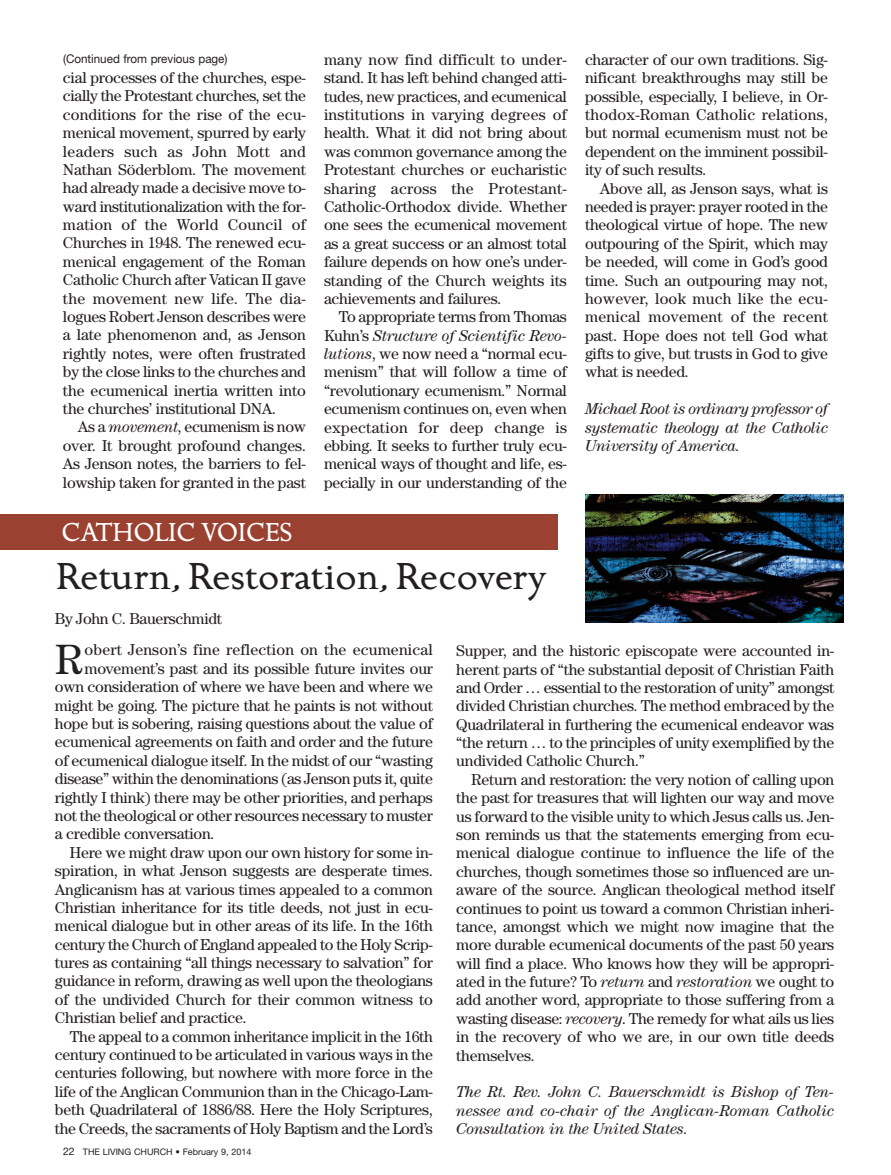
<style>
.page{position:relative;width:891px;height:1175px;background:#fff}
.page>*{position:absolute;margin:0;border:0;box-sizing:border-box;transform-origin:0 0}
.t1{font:42.45px "Century";color:#231f20}
.t2{font:39px "Golden Cockerel ITC";color:#231f20}
.t3{font:27px "Golden Cockerel ITC";color:#fff}
.t4{font:15.75px/18.5px "Century";letter-spacing:-.015em;color:#231f20;text-align:justify}
.t5{font:italic 15.75px/18.5px "Century";letter-spacing:-.02em;color:#231f20;text-align:justify}
.t6{font:15.75px "Century";letter-spacing:.01em;color:#231f20}
.t7{font:12px "Helvetica Neue";color:#231f20}
.t8{font:9px "Helvetica Neue";color:#231f20}
.s1{font-style:italic}
.s2{font-size:10.5px}
</style>
<div class="page">
<div style="left:0;top:514px;width:558px;height:35px;background:#9a4131"></div>
<img style="left:585px;top:494px;width:259px;height:128px">
<p class="t7" style="left:63px;top:55px;width:166px">(Continued from previous page)</p>
<p class="t4" style="left:63px;top:70px;width:245px">cial processes of the churches, espe&shy;cially the Protestant churches, set the conditions for the rise of the ecu&shy;menical movement, spurred by early leaders such as John Mott and Nathan Söderblom. The movement had already made a decisive move to&shy;ward institutionalization with the for&shy;mation of the World Council of Churches in 1948. The renewed ecu&shy;menical engagement of the Roman Catholic Church after Vatican II gave the movement new life. The dia&shy;logues Robert Jenson describes were a late phenomenon and, as Jenson rightly notes, were often frustrated by the close links to the churches and the ecumenical inertia written into the churches’ institutional DNA.</p>
<p class="t4" style="left:63px;top:419px;width:245px;text-indent:15px">As a <span class="s1">movement</span>, ecumenism is now over. It brought profound changes.<br>As Jenson notes, the barriers to fel&shy;lowship taken for granted in the past</p>
<h3 class="t3" style="left:62px;top:523px;width:232px">CATHOLIC VOICES</h3>
<p class="t4" style="left:324px;top:52px;width:245px">many now find difficult to under&shy;stand. It has left behind changed atti&shy;tudes, new practices, and ecumenical institutions in varying degrees of health. What it did not bring about was common governance among the Protestant churches or eucharistic sharing across the Protestant-Catholic-Orthodox divide. Whether one sees the ecumenical movement as a great success or an almost total failure depends on how one’s under&shy;standing of the Church weights its achievements and failures.</p>
<p class="t4" style="left:324px;top:309px;width:245px;text-indent:15px">To appropriate terms from Thomas Kuhn’s <span class="s1">Structure of Scientific Revo&shy;lutions</span>, we now need a “normal ecu&shy;menism” that will follow a time of “revolutionary ecumenism.” Normal ecumenism continues on, even when expectation for deep change is ebbing. It seeks to further truly ecu&shy;menical ways of thought and life, es&shy;pecially in our understanding of the</p>
<h2 class="t2" style="left:56px;top:561px;width:492px">Return, Restoration, Recovery</h2>
<p class="t4" style="left:585px;top:52px;width:245px">character of our own traditions. Sig&shy;nificant breakthroughs may still be possible, especially, I believe, in Or&shy;thodox-Roman Catholic relations, but normal ecumenism must not be dependent on the imminent possibil&shy;ity of such results.</p>
<p class="t4" style="left:585px;top:180px;width:245px;text-indent:15px">Above all, as Jenson says, what is needed is prayer: prayer rooted in the theological virtue of hope. The new outpouring of the Spirit, which may be needed, will come in God’s good time. Such an outpouring may not, however, look much like the ecu&shy;menical movement of the recent past. Hope does not tell God what gifts to give, but trusts in God to give what is needed.</p>
<p class="t5" style="left:585px;top:401px;width:245px">Michael Root is ordinary professor of systematic theology at the Catholic University of America.</p>
<p class="t4" style="left:55px;top:610px;width:169px">By John C. Bauerschmidt</p>
<h1 class="t1" style="left:55px;top:644px;width:30px">R</h1>
<p class="t6" style="left:85px;top:644px;width:350px">obert Jenson’s fine reflection on the ecumenical</p>
<p class="t4" style="left:85px;top:660px;width:350px">movement’s past and its possible future invites our</p>
<p class="t4" style="left:55px;top:679px;width:379px">own consideration of where we have been and where we</p>
<p class="t4" style="left:55px;top:697px;width:380px">might be going. The picture that he paints is not without</p>
<p class="t4" style="left:55px;top:716px;width:380px">hope but is sobering, raising questions about the value of</p>
<p class="t4" style="left:55px;top:734px;width:380px">ecumenical agreements on faith and order and the future</p>
<p class="t4" style="left:55px;top:752px;width:380px">of ecumenical dialogue itself. In the midst of our “wasting</p>
<p class="t4" style="left:55px;top:771px;width:379px">disease” within the denominations (as Jenson puts it, quite</p>
<p class="t4" style="left:55px;top:789px;width:379px">rightly I think) there may be other priorities, and perhaps</p>
<p class="t4" style="left:55px;top:807px;width:379px">not the theological or other resources necessary to muster</p>
<p class="t4" style="left:55px;top:826px;width:161px">a credible conversation.</p>
<p class="t4" style="left:70px;top:844px;width:365px">Here we might draw upon our own history for some in-</p>
<p class="t4" style="left:55px;top:863px;width:380px">spiration, in what Jenson suggests are desperate times.</p>
<p class="t4" style="left:55px;top:881px;width:380px">Anglicanism has at various times appealed to a common</p>
<p class="t4" style="left:55px;top:899px;width:380px">Christian inheritance for its title deeds, not just in ecu-</p>
<p class="t4" style="left:55px;top:918px;width:380px">menical dialogue but in other areas of its life. In the 16th</p>
<p class="t4" style="left:55px;top:936px;width:379px">century the Church of England appealed to the Holy Scrip-</p>
<p class="t4" style="left:55px;top:954px;width:380px">tures as containing “all things necessary to salvation” for</p>
<p class="t4" style="left:55px;top:973px;width:380px">guidance in reform, drawing as well upon the theologians</p>
<p class="t4" style="left:55px;top:991px;width:380px">of the undivided Church for their common witness to</p>
<p class="t4" style="left:55px;top:1010px;width:193px">Christian belief and practice.</p>
<p class="t4" style="left:70px;top:1028px;width:364px">The appeal to a common inheritance implicit in the 16th</p>
<p class="t4" style="left:55px;top:1046px;width:379px">century continued to be articulated in various ways in the</p>
<p class="t4" style="left:55px;top:1065px;width:380px">centuries following, but nowhere with more force in the</p>
<p class="t4" style="left:55px;top:1083px;width:380px">life of the Anglican Communion than in the Chicago-Lam-</p>
<p class="t4" style="left:55px;top:1102px;width:380px">beth Quadrilateral of 1886/88. Here the Holy Scriptures,</p>
<p class="t4" style="left:55px;top:1120px;width:379px">the Creeds, the sacraments of Holy Baptism and the Lord’s</p>
<p class="t8" style="left:63px;top:1148px;width:190px"><span class="s2">22</span> THE LIVING CHURCH • February 9, 2014</p>
<p class="t4" style="left:456px;top:643px;width:380px">Supper, and the historic episcopate were accounted in&shy;herent parts of “the substantial deposit of Christian Faith and Order … essential to the restoration of unity” amongst divided Christian churches. The method embraced by the Quadrilateral in furthering the ecumenical endeavor was “the return … to the principles of unity exemplified by the undivided Catholic Church.”</p>
<p class="t4" style="left:456px;top:771px;width:380px;text-indent:15px">Return and restoration: the very notion of calling upon the past for treasures that will lighten our way and move us forward to the visible unity to which Jesus calls us. Jen&shy;son reminds us that the statements emerging from ecu&shy;menical dialogue continue to influence the life of the churches, though sometimes those so influenced are un&shy;aware of the source. Anglican theological method itself continues to point us toward a common Christian inheri&shy;tance, amongst which we might now imagine that the more durable ecumenical documents of the past 50 years will find a place. Who knows how they will be appropri&shy;ated in the future? To <span class="s1">return</span> and <span class="s1">restoration</span> we ought to add another word, appropriate to those suffering from a wasting disease: <span class="s1">recovery</span>. The remedy for what ails us lies in the recovery of who we are, in our own title deeds themselves.</p>
<p class="t5" style="left:456px;top:1084px;width:379px">The Rt. Rev. John C. Bauerschmidt is Bishop of Ten&shy;nessee and co-chair of the Anglican-Roman Catholic Consultation in the United States.</p>
</div>
